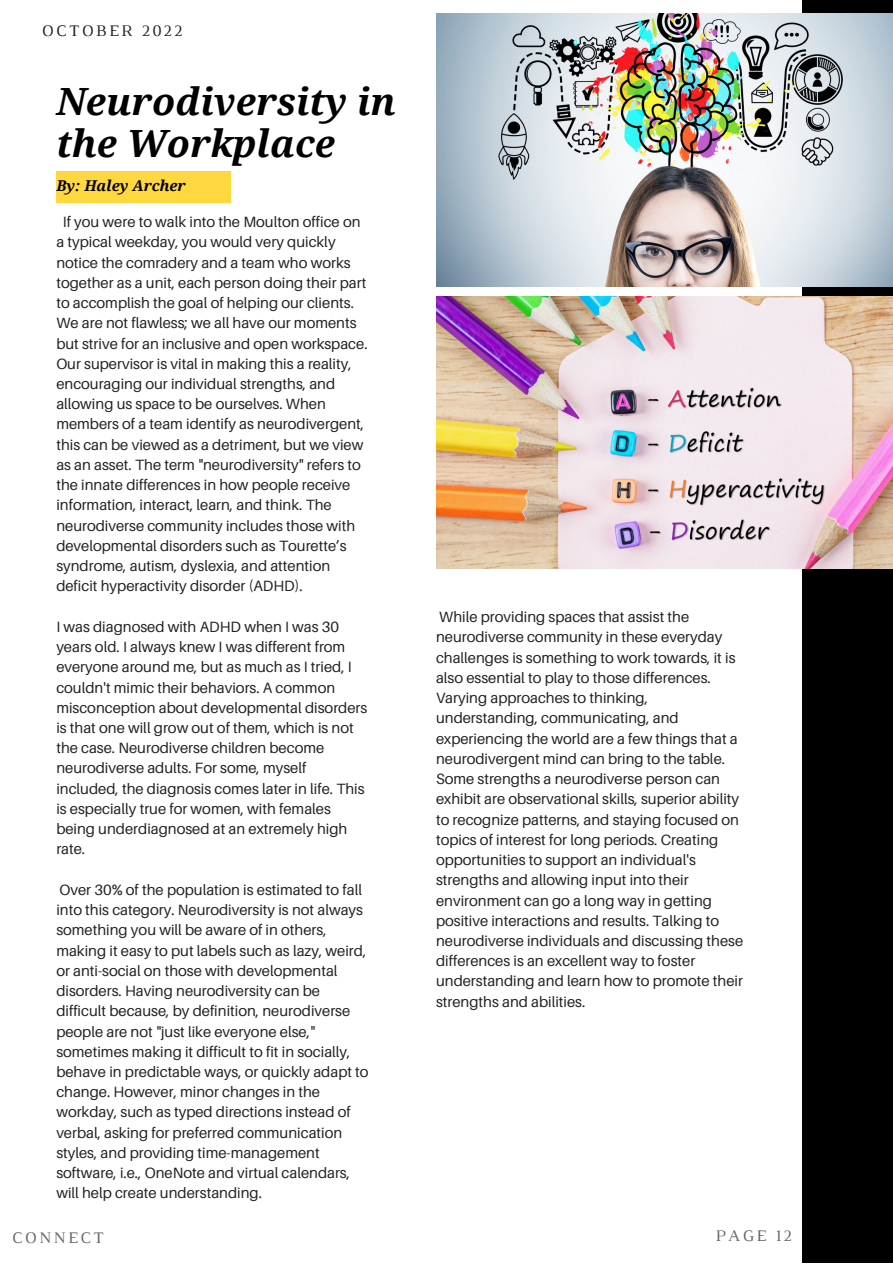
<style>
.page{position:relative;width:893px;height:1264px;background:#fff}
.page>*{position:absolute;margin:0;border:0;box-sizing:border-box;transform-origin:0 0}
.t1{font:italic 700 37.5px/41.5px "Droid Serif";color:#000}
.t2{font:16.5px "Luthier";letter-spacing:.14em;color:#666}
.t3{font:16.5px "Luthier";letter-spacing:.14em;color:#222}
.t4{font:14.85px/20.2px "Aileron";color:#222}
.t5{font:italic 700 14.85px "Droid Serif";color:#000}
</style>
<div class="page">
<div style="left:802px;top:0;width:90px;height:1262px;background:#000"></div>
<img style="left:436px;top:296px;width:456px;height:272px">
<img style="left:436px;top:14px;width:456px;height:272px">
<div style="left:56px;top:172px;width:175px;height:30px;background:#ffd840"></div>
<p class="t3" style="left:42px;top:25px;width:142px">OCTOBER 2022</p>
<h1 class="t1" style="left:56px;top:82px;width:341px">Neurodiversity in the Workplace</h1>
<p class="t5" style="left:56px;top:177px;width:131px">By: Haley Archer</p>
<p class="t4" style="left:56px;top:211px;width:313px;text-indent:6px">If you were to walk into the Moulton office on a typical weekday, you would very quickly notice the comradery and a team who works together as a unit, each person doing their part to accomplish the goal of helping our clients.<br>We are not flawless; we all have our moments but strive for an inclusive and open workspace.<br>Our supervisor is vital in making this a reality, encouraging our individual strengths, and allowing us space to be ourselves. When members of a team identify as neurodivergent, this can be viewed as a detriment, but we view as an asset. The term "neurodiversity" refers to the innate differences in how people receive information, interact, learn, and think. The neurodiverse community includes those with developmental disorders such as Tourette’s syndrome, autism, dyslexia, and attention deficit hyperactivity disorder (ADHD).</p>
<p class="t4" style="left:56px;top:616px;width:312px">I was diagnosed with ADHD when I was 30 years old. I always knew I was different from everyone around me, but as much as I tried, I couldn't mimic their behaviors. A common misconception about developmental disorders is that one will grow out of them, which is not the case. Neurodiverse children become neurodiverse adults. For some, myself included, the diagnosis comes later in life. This is especially true for women, with females being underdiagnosed at an extremely high rate.</p>
<p class="t4" style="left:56px;top:879px;width:314px">Over 30% of the population is estimated to fall into this category. Neurodiversity is not always something you will be aware of in others, making it easy to put labels such as lazy, weird, or anti-social on those with developmental disorders. Having neurodiversity can be difficult because, by definition, neurodiverse people are not "just like everyone else," sometimes making it difficult to fit in socially, behave in predictable ways, or quickly adapt to change. However, minor changes in the workday, such as typed directions instead of verbal, asking for preferred communication styles, and providing time-management software, i.e., OneNote and virtual calendars, will help create understanding.</p>
<p class="t4" style="left:436px;top:606px;width:309px">While providing spaces that assist the neurodiverse community in these everyday challenges is something to work towards, it is also essential to play to those differences.<br>Varying approaches to thinking, understanding, communicating, and experiencing the world are a few things that a neurodivergent mind can bring to the table.<br>Some strengths a neurodiverse person can exhibit are observational skills, superior ability to recognize patterns, and staying focused on topics of interest for long periods. Creating opportunities to support an individual's strengths and allowing input into their environment can go a long way in getting positive interactions and results. Talking to neurodiverse individuals and discussing these differences is an excellent way to foster understanding and learn how to promote their strengths and abilities.</p>
<p class="t2" style="left:12px;top:1231px;width:93px">CONNECT</p>
<p class="t2" style="left:715px;top:1229px;width:78px">PAGE 12</p>
</div>
